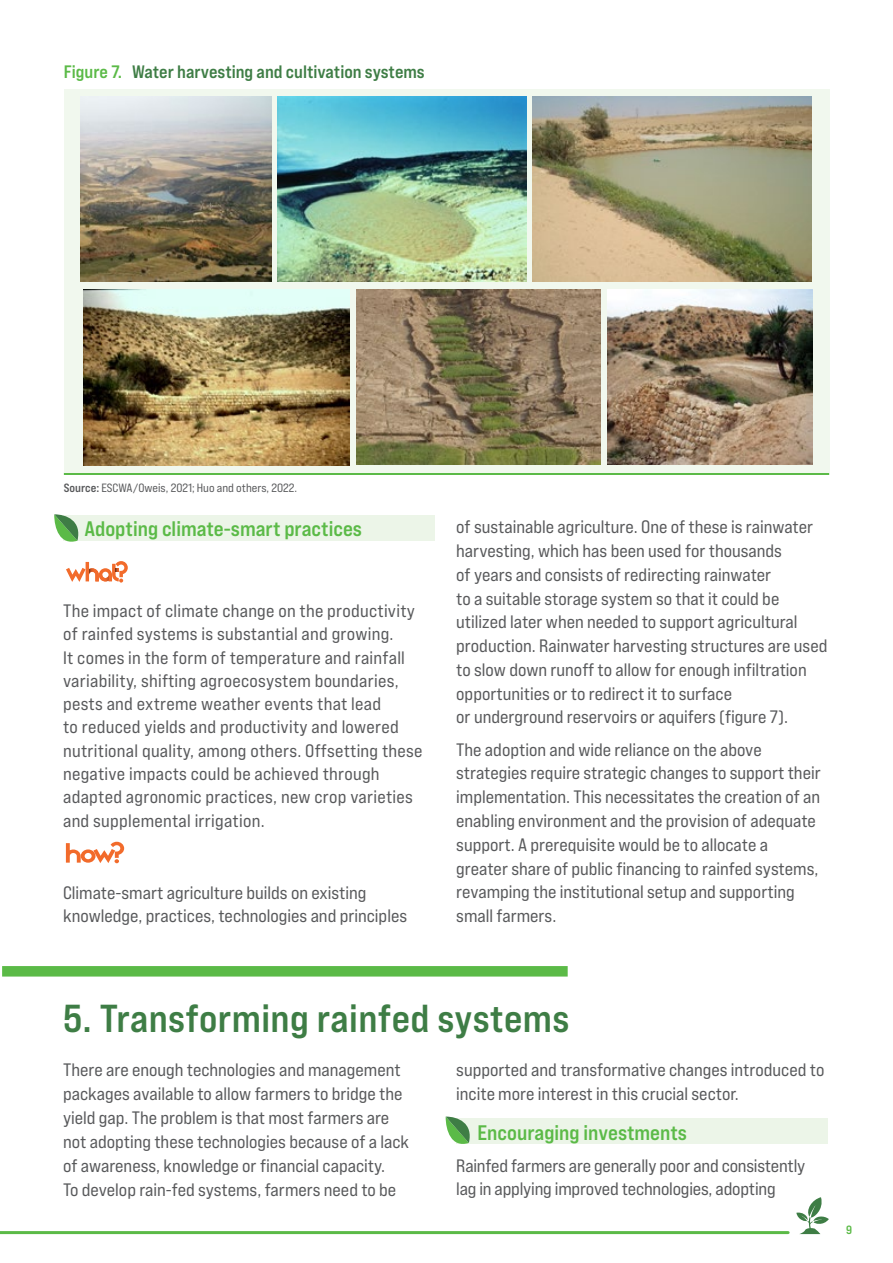
<style>
.page{position:relative;width:893px;height:1263px;background:#fff}
.page>*{position:absolute;margin:0;border:0;box-sizing:border-box;transform-origin:0 0}
.t1{font:39px "Bebas Neue Pro Exp Bd";letter-spacing:.01em;color:#3e7d45}
.t2{font:21px "Bebas Neue Pro Exp Bd";color:#5bba47}
.t3{font:18px/23.7px "Bebas Neue Pro Exp Rg";color:#58595b}
.t4{font:18px "Bebas Neue Pro Exp Bd";color:#3e7d45}
.t5{font:12px "Bebas Neue Pro Exp Rg";color:#58595b}
.t6{font:12px "Bebas Neue Pro Exp Bd";color:#5bba47}
.s1{color:#5bba47}
.s2{font-family:"Bebas Neue Pro Exp Bd"}
</style>
<div class="page">
<hr style="left:0;top:1231px;width:788px;height:3px;background:#5bba47">
<svg style="left:796px;top:1197px;width:33px;height:37px"></svg>
<div style="left:63px;top:515px;width:372px;height:25px;background:#ecf5e8"></div>
<div style="left:456px;top:1119px;width:372px;height:25px;background:#ecf5e8"></div>
<hr style="left:64px;top:473px;width:765px;height:2px;background:#5bba47">
<div style="left:64px;top:89px;width:765px;height:384px;background:#f1f8ee"></div>
<img style="left:81px;top:97px;width:190px;height:185px">
<img style="left:278px;top:97px;width:248px;height:185px">
<img style="left:533px;top:97px;width:278px;height:185px">
<img style="left:83px;top:289px;width:266px;height:176px">
<img style="left:356px;top:289px;width:245px;height:175px">
<img style="left:608px;top:289px;width:204px;height:175px">
<svg style="left:66px;top:561px;width:62px;height:22px"></svg>
<svg style="left:66px;top:842px;width:58px;height:21px"></svg>
<div style="left:2px;top:966px;width:566px;height:10px;background:#5bba47"></div>
<svg style="left:54px;top:514px;width:28px;height:28px"></svg>
<svg style="left:446px;top:1116px;width:28px;height:28px"></svg>
<p class="t4" style="left:64px;top:60px;width:362px"><span class="s1">Figure 7.</span> Water harvesting and cultivation systems</p>
<p class="t5" style="left:64px;top:480px;width:235px"><span class="s2">Source:</span> ESCWA/Oweis, 2021; Huo and others, 2022.</p>
<p class="t2" style="left:84px;top:516px;width:279px">Adopting climate-smart practices</p>
<p class="t3" style="left:63px;top:599px;width:361px;line-height:23.2px">The impact of climate change on the productivity of rainfed systems is substantial and growing.<br>It comes in the form of temperature and rainfall variability, shifting agroecosystem boundaries, pests and extreme weather events that lead<br>to reduced yields and productivity and lowered nutritional quality, among others. Offsetting these negative impacts could be achieved through adapted agronomic practices, new crop varieties and supplemental irrigation.</p>
<p class="t3" style="left:63px;top:880px;width:345px;line-height:23.2px">Climate-smart agriculture builds on existing knowledge, practices, technologies and principles</p>
<p class="t3" style="left:456px;top:515px;width:373px">of sustainable agriculture. One of these is rainwater harvesting, which has been used for thousands<br>of years and consists of redirecting rainwater<br>to a suitable storage system so that it could be utilized later when needed to support agricultural production. Rainwater harvesting structures are used to slow down runoff to allow for enough infiltration opportunities or to redirect it to surface<br>or underground reservoirs or aquifers (figure 7).</p>
<p class="t3" style="left:456px;top:737px;width:366px">The adoption and wide reliance on the above strategies require strategic changes to support their implementation. This necessitates the creation of an enabling environment and the provision of adequate support. A prerequisite would be to allocate a greater share of public financing to rainfed systems, revamping the institutional setup and supporting small farmers.</p>
<h1 class="t1" style="left:63px;top:994px;width:508px">5. Transforming rainfed systems</h1>
<p class="t3" style="left:63px;top:1058px;width:348px">There are enough technologies and management packages available to allow farmers to bridge the yield gap. The problem is that most farmers are not adopting these technologies because of a lack of awareness, knowledge or financial capacity.<br>To develop rain-fed systems, farmers need to be</p>
<p class="t3" style="left:456px;top:1058px;width:370px;line-height:23.2px">supported and transformative changes introduced to incite more interest in this crucial sector.</p>
<p class="t2" style="left:477px;top:1119px;width:211px">Encouraging investments</p>
<p class="t3" style="left:456px;top:1153px;width:351px;line-height:23.2px">Rainfed farmers are generally poor and consistently lag in applying improved technologies, adopting</p>
<p class="t6" style="left:846px;top:1222px;width:7px">9</p>
</div>
